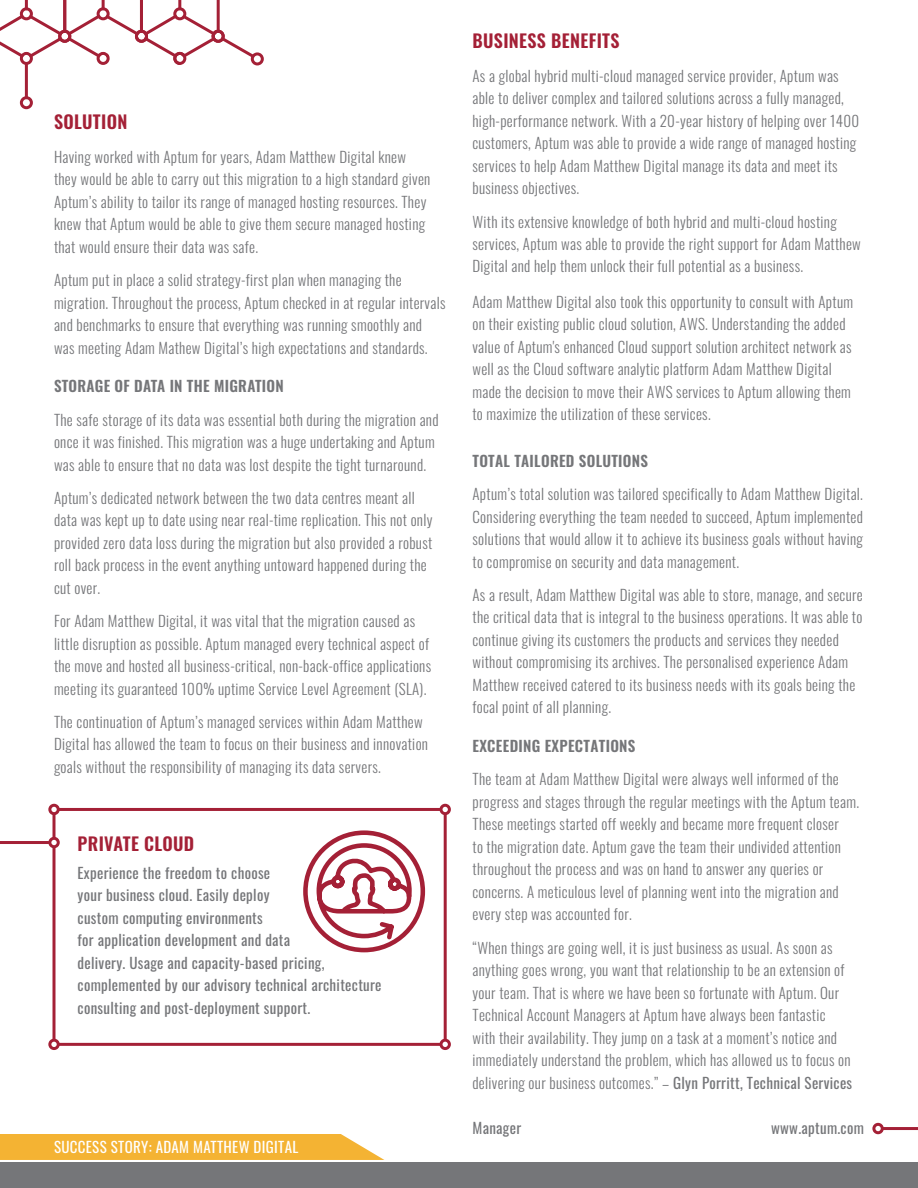
<style>
.page{position:relative;width:918px;height:1188px;background:#fff}
.page>*{position:absolute;margin:0;border:0;box-sizing:border-box;transform-origin:0 0}
.t1{font:600 18px "Oswald";letter-spacing:.02em;color:#a42036}
.t2{font:300 15px/22.5px "Oswald";letter-spacing:.02em;color:#757679}
.t3{font:15px/22.5px "Oswald";letter-spacing:.02em;color:#757679}
.t4{font:600 15px "Oswald";letter-spacing:.02em;color:#757679}
.t5{font:15px "Oswald";letter-spacing:.02em;color:#fff}
.s1{font-weight:400}
</style>
<div class="page">
<div style="left:872px;top:1123px;width:12px;height:11px;border:3px solid #a42036;border-radius:50%"></div>
<hr style="left:883px;top:1127px;width:35px;height:3px;background:#a42036">
<div style="left:251px;top:52px;width:13px;height:13px;border:3px solid #a42036;border-radius:50%"></div>
<hr style="left:25px;top:64px;width:3px;height:34px;background:#a42036">
<div style="left:20px;top:96px;width:13px;height:13px;border:3px solid #a42036;border-radius:50%"></div>
<svg style="left:0;top:0;width:257px;height:66px"></svg>
<div style="left:0;top:1162px;width:918px;height:26px;background:#757679"></div>
<div style="left:0;top:1134px;width:301px;height:26px;background:#f4b333"></div>
<div style="left:48px;top:804px;width:12px;height:11px;border:3px solid #a42036;border-radius:50%"></div>
<div style="left:48px;top:837px;width:12px;height:11px;border:3px solid #a42036;border-radius:50%"></div>
<div style="left:48px;top:1039px;width:12px;height:11px;border:3px solid #a42036;border-radius:50%"></div>
<div style="left:440px;top:804px;width:11px;height:11px;border:3px solid #a42036;border-radius:50%"></div>
<div style="left:440px;top:1039px;width:11px;height:11px;border:3px solid #a42036;border-radius:50%"></div>
<hr style="left:59px;top:808px;width:381px;height:3px;background:#a42036">
<hr style="left:0;top:841px;width:48px;height:3px;background:#a42036">
<hr style="left:59px;top:1043px;width:381px;height:3px;background:#a42036">
<svg style="left:52px;top:847px;width:4px;height:192px"></svg>
<svg style="left:52px;top:815px;width:4px;height:22px"></svg>
<hr style="left:444px;top:815px;width:3px;height:224px;background:#a42036">
<svg style="left:301px;top:830px;width:126px;height:330px"></svg>
<p class="t1" style="left:54px;top:115px;width:75px">SOLUTION</p>
<p class="t2" style="left:54px;top:147px;width:378px">Having worked with Aptum for years, Adam Matthew Digital knew they would be able to carry out this migration to a high standard given Aptum’s ability to tailor its range of managed hosting resources. They knew that Aptum would be able to give them secure managed hosting that would ensure their data was safe.</p>
<p class="t2" style="left:54px;top:270px;width:393px">Aptum put in place a solid strategy-first plan when managing the migration. Throughout the process, Aptum checked in at regular intervals and benchmarks to ensure that everything was running smoothly and was meeting Adam Mathew Digital’s high expectations and standards.</p>
<p class="t4" style="left:54px;top:380px;width:231px">STORAGE OF DATA IN THE MIGRATION</p>
<p class="t2" style="left:54px;top:409px;width:386px">The safe storage of its data was essential both during the migration and once it was finished. This migration was a huge undertaking and Aptum was able to ensure that no data was lost despite the tight turnaround.</p>
<p class="t2" style="left:54px;top:488px;width:380px">Aptum’s dedicated network between the two data centres meant all data was kept up to date using near real-time replication. This not only provided zero data loss during the migration but also provided a robust roll back process in the event anything untoward happened during the cut over.</p>
<p class="t2" style="left:54px;top:611px;width:379px">For Adam Matthew Digital, it was vital that the migration caused as little disruption as possible. Aptum managed every technical aspect of the move and hosted all business-critical, non-back-office applications meeting its guaranteed 100% uptime Service Level Agreement (SLA).</p>
<p class="t2" style="left:54px;top:712px;width:376px">The continuation of Aptum’s managed services within Adam Matthew<br>Digital has allowed the team to focus on their business and innovation goals without the responsibility of managing its data servers.</p>
<p class="t1" style="left:78px;top:836px;width:118px">PRIVATE CLOUD</p>
<p class="t3" style="left:78px;top:863px;width:306px">Experience the freedom to choose<br>your business cloud. Easily deploy<br>custom computing environments<br>for application development and data<br>delivery. Usage and capacity-based pricing, complemented by our advisory technical architecture consulting and post-deployment support.</p>
<p class="t5" style="left:54px;top:1141px;width:246px">SUCCESS STORY: ADAM MATTHEW DIGITAL</p>
<p class="t1" style="left:472px;top:34px;width:149px">BUSINESS BENEFITS</p>
<p class="t2" style="left:472px;top:66px;width:388px">As a global hybrid multi-cloud managed service provider, Aptum was able to deliver complex and tailored solutions across a fully managed, high-performance network. With a 20-year history of helping over 1400 customers, Aptum was able to provide a wide range of managed hosting services to help Adam Matthew Digital manage its data and meet its business objectives.</p>
<p class="t2" style="left:472px;top:212px;width:390px">With its extensive knowledge of both hybrid and multi-cloud hosting services, Aptum was able to provide the right support for Adam Matthew<br>Digital and help them unlock their full potential as a business.</p>
<p class="t2" style="left:472px;top:289px;width:382px">Adam Matthew Digital also took this opportunity to consult with Aptum on their existing public cloud solution, AWS. Understanding the added value of Aptum's enhanced Cloud support solution architect network as well as the Cloud software analytic platform Adam Matthew Digital made the decision to move their AWS services to Aptum allowing them to maximize the utilization of these services.</p>
<p class="t4" style="left:472px;top:455px;width:177px">TOTAL TAILORED SOLUTIONS</p>
<p class="t2" style="left:472px;top:484px;width:392px;text-align:justify">Aptum’s total solution was tailored specifically to Adam Matthew Digital.<br>Considering everything the team needed to succeed, Aptum implemented solutions that would allow it to achieve its business goals without having to compromise on security and data management.</p>
<p class="t2" style="left:472px;top:585px;width:392px">As a result, Adam Matthew Digital was able to store, manage, and secure the critical data that is integral to the business operations. It was able to continue giving its customers the products and services they needed without compromising its archives. The personalised experience Adam Matthew received catered to its business needs with its goals being the focal point of all planning.</p>
<p class="t4" style="left:473px;top:740px;width:164px">EXCEEDING EXPECTATIONS</p>
<p class="t2" style="left:472px;top:769px;width:388px">The team at Adam Matthew Digital were always well informed of the progress and stages through the regular meetings with the Aptum team.<br>These meetings started off weekly and became more frequent closer<br>to the migration date. Aptum gave the team their undivided attention throughout the process and was on hand to answer any queries or concerns. A meticulous level of planning went into the migration and every step was accounted for.</p>
<p class="t2" style="left:472px;top:938px;width:381px">“When things are going well, it is just business as usual. As soon as anything goes wrong, you want that relationship to be an extension of your team. That is where we have been so fortunate with Aptum. Our Technical Account Managers at Aptum have always been fantastic with their availability. They jump on a task at a moment’s notice and immediately understand the problem, which has allowed us to focus on delivering our business outcomes.” – <span class="s1">Glyn Porritt, Technical Services</span></p>
<p class="t3" style="left:472px;top:1118px;width:50px">Manager</p>
<p class="t3" style="left:771px;top:1118px;width:94px">www.aptum.com</p>
</div>
